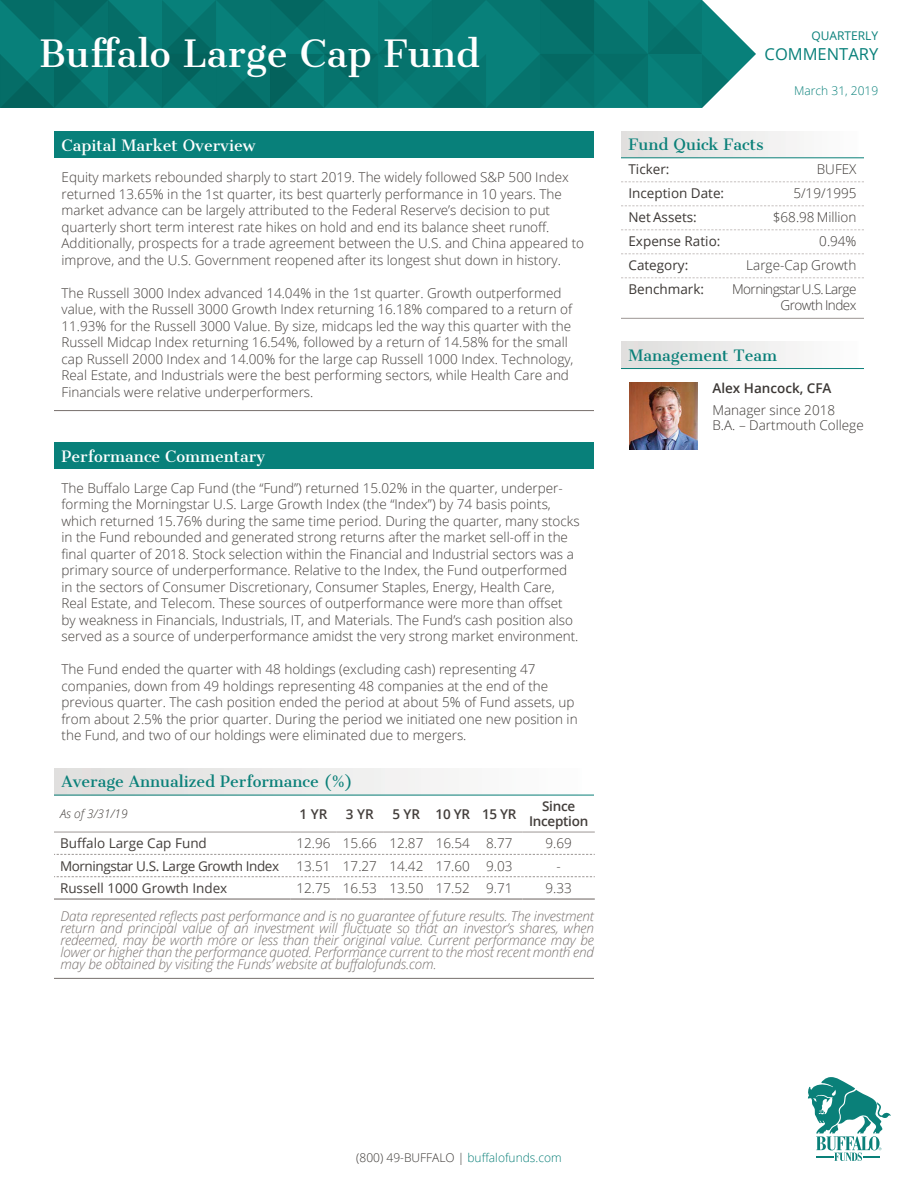
<style>
.page{position:relative;width:918px;height:1188px;background:#fff}
.page>*{position:absolute;margin:0;border:0;box-sizing:border-box;transform-origin:0 0}
.t1{font:36px "Cantata One";color:#fff}
.t2{font:16.5px "Open Sans";color:#08807a}
.t3{font:15px "Cantata One";color:#0a8079}
.t4{font:15px "Cantata One";color:#fff}
.t5{font:300 13.5px/16.5px "Open Sans";color:#433e3b}
.t6{font:italic 300 13.5px/12px "Open Sans";letter-spacing:-.01em;color:#77706d;text-align:justify}
.t7{font:300 13.5px/15px "Open Sans";color:#3c3835}
.t8{font:13.5px "Open Sans";color:#3c3835}
.t9{font:13.5px "Open Sans";color:#433e3b}
.t10{font:600 13.5px/15px "Open Sans";letter-spacing:-.02em;color:#433e3b;text-align:center}
.t11{font:13.5px "Open Sans";letter-spacing:-.03em;color:#433e3b}
.t12{font:300 13.5px/16.5px "Open Sans";letter-spacing:-.04em;color:#3c3835;text-align:right}
.t13{font:600 13.5px "Open Sans";color:#3c3835}
.t14{font:300 12px "Open Sans";color:#3c3835}
.t15{font:300 12px "Open Sans";color:#08807a}
.t16{font:italic 300 12px "Open Sans";color:#433e3b}
.t17{font:12px "Open Sans";color:#08807a}
.s1{color:#0a8079}
</style>
<div class="page">
<svg style="left:0;top:0;width:756px;height:108px;background:#0f7a74"></svg>
<svg style="left:807px;top:1077px;width:84px;height:84px"></svg>
<div style="left:54px;top:769px;width:540px;height:26px;background:linear-gradient(to right,#dedddc,#fefefe)"></div>
<hr style="left:54px;top:795px;width:540px;height:1px;background:#0a8079">
<svg style="left:54px;top:854px;width:541px;height:1px"></svg>
<svg style="left:54px;top:876px;width:541px;height:1px"></svg>
<hr style="left:54px;top:832px;width:236px;height:1px;background:#9c9694">
<hr style="left:290px;top:832px;width:47px;height:1px;background:#9c9694">
<hr style="left:337px;top:832px;width:46px;height:1px;background:#9c9694">
<hr style="left:383px;top:832px;width:47px;height:1px;background:#9c9694">
<hr style="left:430px;top:832px;width:46px;height:1px;background:#9c9694">
<hr style="left:476px;top:832px;width:46px;height:1px;background:#9c9694">
<hr style="left:522px;top:832px;width:73px;height:1px;background:#9c9694">
<hr style="left:54px;top:898px;width:236px;height:2px;background:#9c9694">
<hr style="left:290px;top:898px;width:47px;height:2px;background:#9c9694">
<hr style="left:337px;top:898px;width:46px;height:2px;background:#9c9694">
<hr style="left:383px;top:898px;width:47px;height:2px;background:#9c9694">
<hr style="left:430px;top:898px;width:46px;height:2px;background:#9c9694">
<hr style="left:476px;top:898px;width:46px;height:2px;background:#9c9694">
<hr style="left:522px;top:898px;width:73px;height:2px;background:#9c9694">
<div style="left:621px;top:131px;width:243px;height:27px;background:linear-gradient(to right,#dedddc,#fefefe)"></div>
<hr style="left:621px;top:157px;width:243px;height:1px;background:#0a8079">
<svg style="left:621px;top:181px;width:243px;height:1px"></svg>
<svg style="left:621px;top:205px;width:243px;height:1px"></svg>
<svg style="left:621px;top:229px;width:243px;height:1px"></svg>
<svg style="left:621px;top:253px;width:243px;height:1px"></svg>
<svg style="left:621px;top:277px;width:243px;height:1px"></svg>
<hr style="left:621px;top:318px;width:243px;height:1px;background:#9c9694">
<div style="left:621px;top:342px;width:243px;height:27px;background:linear-gradient(to right,#dedddc,#fefefe)"></div>
<hr style="left:621px;top:368px;width:243px;height:1px;background:#0a8079">
<img style="left:630px;top:382px;width:67px;height:68px">
<div style="left:54px;top:131px;width:540px;height:27px;background:#08807a"></div>
<hr style="left:54px;top:410px;width:540px;height:1px;background:#77706d">
<div style="left:54px;top:442px;width:540px;height:28px;background:#08807a"></div>
<hr style="left:54px;top:978px;width:540px;height:1px;background:#77706d">
<h1 class="t1" style="left:39px;top:31px;width:442px">Buffalo Large Cap Fund</h1>
<p class="t17" style="left:812px;top:28px;width:68px">QUARTERLY</p>
<p class="t2" style="left:765px;top:43px;width:115px">COMMENTARY</p>
<p class="t15" style="left:794px;top:82px;width:86px">March 31, 2019</p>
<p class="t4" style="left:62px;top:136px;width:195px">Capital Market Overview</p>
<p class="t5" style="left:62px;top:169px;width:524px">Equity markets rebounded sharply to start 2019. The widely followed S&amp;P 500 Index returned 13.65% in the 1st quarter, its best quarterly performance in 10 years. The market advance can be largely attributed to the Federal Reserve’s decision to put quarterly short term interest rate hikes on hold and end its balance sheet runoff.<br>Additionally, prospects for a trade agreement between the U.S. and China appeared to improve, and the U.S. Government reopened after its longest shut down in history.</p>
<p class="t5" style="left:62px;top:284px;width:513px">The Russell 3000 Index advanced 14.04% in the 1st quarter. Growth outperformed value, with the Russell 3000 Growth Index returning 16.18% compared to a return of 11.93% for the Russell 3000 Value. By size, midcaps led the way this quarter with the Russell Midcap Index returning 16.54%, followed by a return of 14.58% for the small cap Russell 2000 Index and 14.00% for the large cap Russell 1000 Index. Technology, Real Estate, and Industrials were the best performing sectors, while Health Care and Financials were relative underperformers.</p>
<p class="t4" style="left:62px;top:447px;width:205px">Performance Commentary</p>
<p class="t5" style="left:62px;top:479px;width:520px">The Buffalo Large Cap Fund (the “Fund”) returned 15.02% in the quarter, underper&shy;forming the Morningstar U.S. Large Growth Index (the “Index”) by 74 basis points, which returned 15.76% during the same time period. During the quarter, many stocks in the Fund rebounded and generated strong returns after the market sell-off in the final quarter of 2018. Stock selection within the Financial and Industrial sectors was a primary source of underperformance. Relative to the Index, the Fund outperformed in the sectors of Consumer Discretionary, Consumer Staples, Energy, Health Care, Real Estate, and Telecom. These sources of outperformance were more than offset by weakness in Financials, Industrials, IT, and Materials. The Fund’s cash position also served as a source of underperformance amidst the very strong market environment.</p>
<p class="t5" style="left:62px;top:661px;width:518px">The Fund ended the quarter with 48 holdings (excluding cash) representing 47 companies, down from 49 holdings representing 48 companies at the end of the previous quarter. The cash position ended the period at about 5% of Fund assets, up from about 2.5% the prior quarter. During the period we initiated one new position in the Fund, and two of our holdings were eliminated due to mergers.</p>
<p class="t3" style="left:62px;top:772px;width:293px">Average Annualized Performance (%)</p>
<p class="t16" style="left:60px;top:805px;width:69px">As of 3/31/19</p>
<p class="t10" style="left:300px;top:806px;width:29px">1 YR</p>
<p class="t10" style="left:346px;top:806px;width:29px">3 YR</p>
<p class="t10" style="left:392px;top:806px;width:126px">5 YR 10 YR 15 YR</p>
<p class="t10" style="left:529px;top:798px;width:61px">Since<br>Inception</p>
<p class="t9" style="left:60px;top:834px;width:148px">Buffalo Large Cap Fund</p>
<p class="t5" style="left:296px;top:835px;width:217px">12.96 15.66 12.87 16.54 8.77</p>
<p class="t5" style="left:545px;top:835px;width:28px">9.69</p>
<p class="t11" style="left:60px;top:857px;width:221px">Morningstar U.S. Large Growth Index</p>
<p class="t5" style="left:296px;top:857px;width:217px">13.51 17.27 14.42 17.60 9.03</p>
<p class="t5" style="left:556px;top:857px;width:6px">-</p>
<p class="t9" style="left:60px;top:879px;width:169px">Russell 1000 Growth Index</p>
<p class="t5" style="left:296px;top:880px;width:217px">12.75 16.53 13.50 17.52 9.71</p>
<p class="t5" style="left:545px;top:880px;width:28px">9.33</p>
<p class="t6" style="left:60px;top:909px;width:535px">Data represented reflects past performance and is no guarantee of future results. The investment return and principal value of an investment will fluctuate so that an investor’s shares, when redeemed, may be worth more or less than their original value. Current performance may be lower or higher than the performance quoted. Performance current to the most recent month end may be obtained by visiting the Funds’ website at buffalofunds.com.</p>
<p class="t3" style="left:628px;top:135px;width:137px">Fund Quick Facts</p>
<p class="t8" style="left:628px;top:160px;width:43px">Ticker:</p>
<p class="t7" style="left:817px;top:161px;width:41px">BUFEX</p>
<p class="t8" style="left:628px;top:184px;width:97px">Inception Date:</p>
<p class="t7" style="left:793px;top:185px;width:65px">5/19/1995</p>
<p class="t8" style="left:628px;top:208px;width:70px">Net Assets:</p>
<p class="t7" style="left:773px;top:209px;width:85px">$68.98 Million</p>
<p class="t8" style="left:628px;top:232px;width:93px">Expense Ratio:</p>
<p class="t7" style="left:819px;top:233px;width:39px">0.94%</p>
<p class="t8" style="left:628px;top:256px;width:61px">Category:</p>
<p class="t7" style="left:746px;top:257px;width:112px">Large-Cap Growth</p>
<p class="t8" style="left:628px;top:280px;width:77px">Benchmark:</p>
<p class="t12" style="left:732px;top:280px;width:126px">Morningstar U.S. Large<br>Growth Index</p>
<p class="t3" style="left:628px;top:346px;width:150px">Management Team</p>
<p class="t13" style="left:712px;top:379px;width:121px">Alex Hancock, CFA</p>
<p class="t7" style="left:712px;top:402px;width:153px">Manager since 2018<br>B.A. – Dartmouth College</p>
<p class="t14" style="left:356px;top:1149px;width:207px">(800) 49-BUFFALO | <span class="s1">buffalofunds.com</span></p>
</div>
